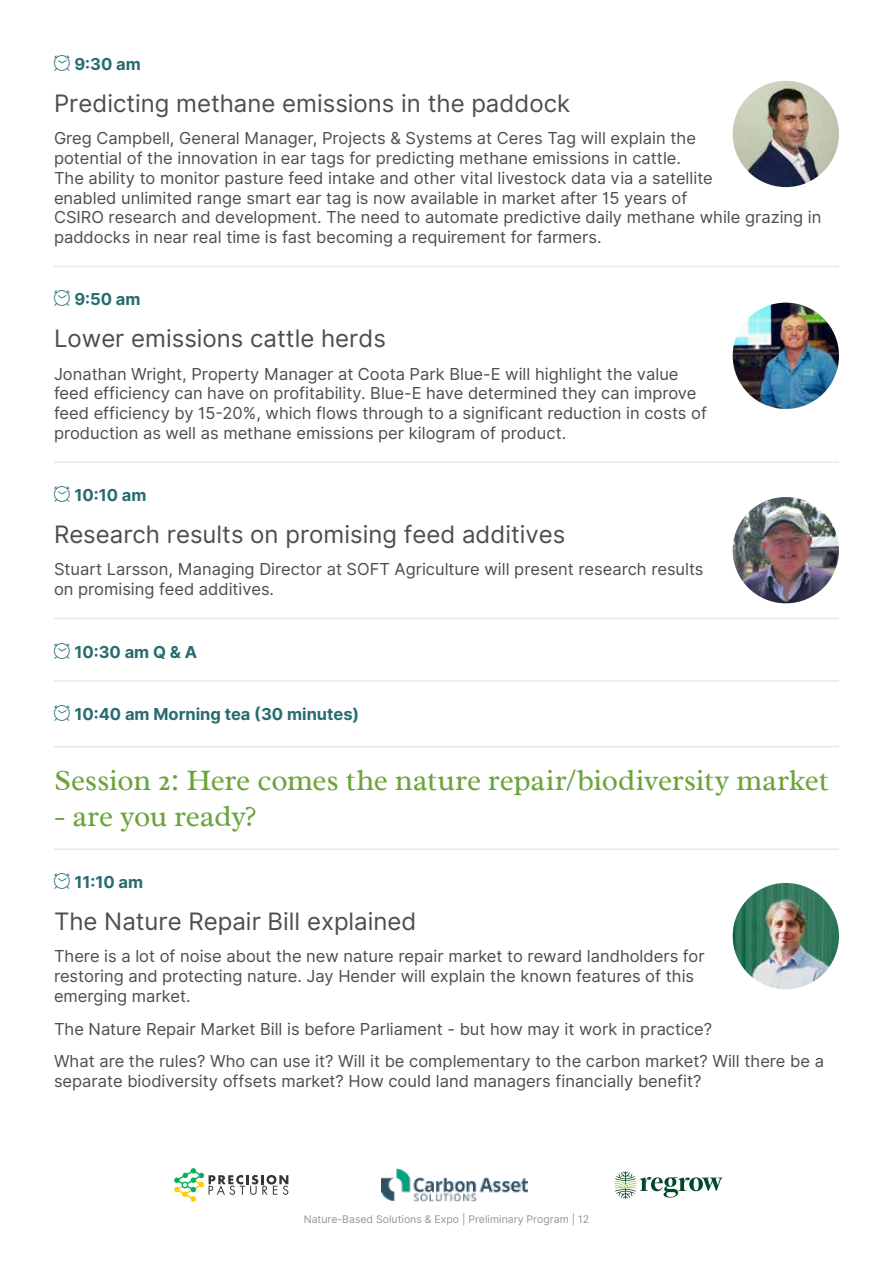
<style>
.page{position:relative;width:893px;height:1263px;background:#fff}
.page>*{position:absolute;margin:0;border:0;box-sizing:border-box;transform-origin:0 0}
.t1{font:30px "Radley";letter-spacing:-.01em;color:#6ba43a}
.t2{font:24px "Inter";color:#4d4d4f}
.t3{font:16.5px/19.8px "Inter";color:#4d4d4f}
.t4{font:700 16.5px "Inter";color:#286b70}
.t5{font:10.5px "Inter";color:#939598}
</style>
<div class="page">
<svg style="left:174px;top:1168px;width:114px;height:34px"></svg>
<svg style="left:615px;top:1171px;width:108px;height:27px"></svg>
<img style="left:381px;top:1168px;width:146px;height:33px">
<hr style="left:54px;top:266px;width:785px;height:1px;background:#e6e7e8">
<hr style="left:54px;top:461px;width:785px;height:2px;background:#e6e7e8">
<hr style="left:54px;top:618px;width:785px;height:1px;background:#e6e7e8">
<hr style="left:54px;top:680px;width:785px;height:2px;background:#e6e7e8">
<hr style="left:54px;top:746px;width:785px;height:1px;background:#e6e7e8">
<hr style="left:54px;top:848px;width:785px;height:2px;background:#e6e7e8">
<img style="left:733px;top:883px;width:106px;height:106px;border-radius:53px">
<img style="left:733px;top:81px;width:106px;height:106px;border-radius:53px">
<img style="left:733px;top:303px;width:106px;height:106px;border-radius:53px">
<img style="left:733px;top:497px;width:106px;height:106px;border-radius:53px">
<p class="t4" style="left:54px;top:52px;width:88px">▼ 9:30 am</p>
<h2 class="t2" style="left:54px;top:85px;width:518px">Predicting methane emissions in the paddock</h2>
<p class="t3" style="left:54px;top:128px;width:769px">Greg Campbell, General Manager, Projects &amp; Systems at Ceres Tag will explain the<br>potential of the innovation in ear tags for predicting methane emissions in cattle.<br>The ability to monitor pasture feed intake and other vital livestock data via a satellite<br>enabled unlimited range smart ear tag is now available in market after 15 years of<br>CSIRO research and development. The need to automate predictive daily methane while grazing in paddocks in near real time is fast becoming a requirement for farmers.</p>
<p class="t4" style="left:54px;top:287px;width:88px">▼ 9:50 am</p>
<h2 class="t2" style="left:54px;top:321px;width:333px">Lower emissions cattle herds</h2>
<p class="t3" style="left:54px;top:364px;width:654px">Jonathan Wright, Property Manager at Coota Park Blue-E will highlight the value feed efficiency can have on profitability. Blue-E have determined they can improve feed efficiency by 15-20%, which flows through to a significant reduction in costs of production as well as methane emissions per kilogram of product.</p>
<p class="t4" style="left:54px;top:483px;width:94px">▼ 10:10 am</p>
<h2 class="t2" style="left:54px;top:517px;width:513px">Research results on promising feed additives</h2>
<p class="t3" style="left:54px;top:560px;width:651px">Stuart Larsson, Managing Director at SOFT Agriculture will present research results on promising feed additives.</p>
<p class="t4" style="left:54px;top:639px;width:145px">▼ 10:30 am Q &amp; A</p>
<p class="t4" style="left:54px;top:702px;width:307px">▼ 10:40 am Morning tea (30 minutes)</p>
<h1 class="t1" style="left:54px;top:761px;width:776px">Session 2: Here comes the nature repair/biodiversity market</h1>
<h1 class="t1" style="left:54px;top:797px;width:204px">- are you ready?</h1>
<p class="t4" style="left:54px;top:870px;width:91px">▼ 11:10 am</p>
<h2 class="t2" style="left:54px;top:904px;width:364px">The Nature Repair Bill explained</h2>
<p class="t3" style="left:54px;top:947px;width:652px">There is a lot of noise about the new nature repair market to reward landholders for restoring and protecting nature. Jay Hender will explain the known features of this emerging market.</p>
<p class="t3" style="left:54px;top:1012px;width:771px;line-height:32.5px">The Nature Repair Market Bill is before Parliament - but how may it work in practice?<br>What are the rules? Who can use it? Will it be complementary to the carbon market? Will there be a</p>
<p class="t3" style="left:54px;top:1071px;width:649px">separate biodiversity offsets market? How could land managers financially benefit?</p>
<p class="t5" style="left:304px;top:1211px;width:287px">Nature-Based Solutions &amp; Expo | Preliminary Program | 12</p>
</div>
